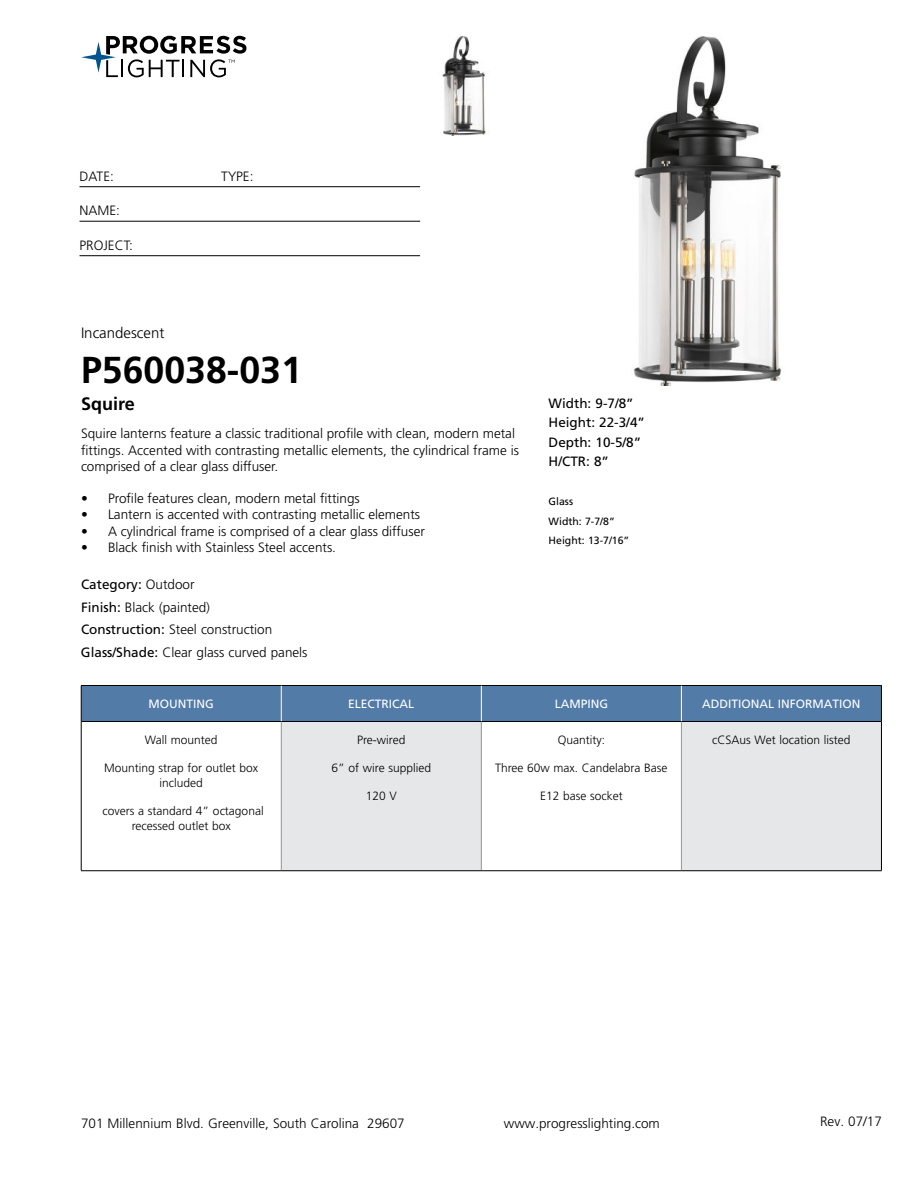
<style>
.page{position:relative;width:918px;height:1188px;background:#fff}
.page>*{position:absolute;margin:0;border:0;box-sizing:border-box;transform-origin:0 0}
.t1{font:700 37.5px "Frutiger LT Std";color:#000}
.t2{font:700 18px "Frutiger LT Std";color:#000}
.t3{font:300 15px "Frutiger LT Std";color:#000}
.t4{font:300 13.5px/22.5px "Frutiger LT Std";color:#000}
.t5{font:13.5px/19.5px "Frutiger LT Std";color:#000}
.t6{font:300 12px/15px "Frutiger LT Std";color:#000;text-align:center}
.t7{font:12px "Frutiger LT Std";color:#fff}
.t8{font:10.5px/19.5px "Frutiger LT Std";color:#000}
.s1{font-weight:400}
</style>
<div class="page">
<svg style="left:81px;top:36px;width:165px;height:41px"></svg>
<hr style="left:80px;top:186px;width:340px;height:1px;background:#000">
<hr style="left:80px;top:221px;width:340px;height:1px;background:#000">
<hr style="left:80px;top:255px;width:340px;height:1px;background:#000">
<div style="left:82px;top:686px;width:799px;height:35px;background:#527ba8"></div>
<div style="left:281px;top:721px;width:200px;height:150px;background:#e6e7e8"></div>
<div style="left:681px;top:721px;width:200px;height:150px;background:#e6e7e8"></div>
<hr style="left:281px;top:722px;width:1px;height:148px;background:#939598">
<hr style="left:481px;top:722px;width:1px;height:148px;background:#939598">
<hr style="left:681px;top:722px;width:1px;height:148px;background:#939598">
<hr style="left:81px;top:721px;width:200px;height:1px;background:#000">
<hr style="left:281px;top:721px;width:200px;height:1px;background:#000">
<hr style="left:481px;top:721px;width:200px;height:1px;background:#000">
<hr style="left:681px;top:721px;width:200px;height:1px;background:#000">
<hr style="left:81px;top:870px;width:200px;height:1px;background:#000">
<hr style="left:281px;top:870px;width:200px;height:1px;background:#000">
<hr style="left:481px;top:870px;width:200px;height:1px;background:#000">
<hr style="left:681px;top:870px;width:201px;height:1px;background:#000">
<hr style="left:81px;top:685px;width:200px;height:1px;background:#000">
<hr style="left:81px;top:686px;width:1px;height:35px;background:#000">
<hr style="left:281px;top:685px;width:200px;height:1px;background:#000">
<hr style="left:481px;top:685px;width:200px;height:1px;background:#000">
<hr style="left:681px;top:685px;width:201px;height:1px;background:#000">
<hr style="left:881px;top:686px;width:1px;height:35px;background:#000">
<hr style="left:81px;top:721px;width:1px;height:149px;background:#000">
<hr style="left:881px;top:721px;width:1px;height:149px;background:#000">
<hr style="left:281px;top:686px;width:1px;height:35px;background:#fff">
<hr style="left:681px;top:686px;width:1px;height:35px;background:#fff">
<hr style="left:481px;top:686px;width:1px;height:35px;background:#fff">
<img style="left:633px;top:36px;width:149px;height:349px">
<img style="left:442px;top:36px;width:44px;height:99px">
<p class="t4" style="left:80px;top:166px;width:36px">DATE:</p>
<p class="t4" style="left:221px;top:166px;width:34px">TYPE:</p>
<p class="t4" style="left:80px;top:201px;width:42px">NAME:</p>
<p class="t4" style="left:80px;top:235px;width:55px">PROJECT:</p>
<p class="t3" style="left:81px;top:327px;width:85px">Incandescent</p>
<h1 class="t1" style="left:81px;top:356px;width:222px">P560038-031</h1>
<h2 class="t2" style="left:81px;top:397px;width:55px">Squire</h2>
<p class="t4" style="left:81px;top:427px;width:439px;line-height:16.2px">Squire lanterns feature a classic traditional profile with clean, modern metal fittings. Accented with contrasting metallic elements, the cylindrical frame is comprised of a clear glass diffuser.</p>
<p class="t4" style="left:81px;top:488px;width:280px">• Profile features clean, modern metal fittings</p>
<p class="t4" style="left:81px;top:504px;width:341px">• Lantern is accented with contrasting metallic elements</p>
<p class="t4" style="left:81px;top:521px;width:345px">• A cylindrical frame is comprised of a clear glass diffuser</p>
<p class="t4" style="left:81px;top:537px;width:257px">• Black finish with Stainless Steel accents.</p>
<p class="t4" style="left:81px;top:574px;width:228px"><span class="s1">Category:</span> Outdoor<br><span class="s1">Finish:</span> Black (painted)<br><span class="s1">Construction:</span> Steel construction<br><span class="s1">Glass/Shade:</span> Clear glass curved panels</p>
<p class="t7" style="left:149px;top:699px;width:67px">MOUNTING</p>
<p class="t7" style="left:348px;top:699px;width:68px">ELECTRICAL</p>
<p class="t7" style="left:555px;top:699px;width:55px">LAMPING</p>
<p class="t7" style="left:702px;top:699px;width:160px">ADDITIONAL INFORMATION</p>
<p class="t6" style="left:145px;top:733px;width:74px">Wall mounted</p>
<p class="t6" style="left:104px;top:761px;width:156px">Mounting strap for outlet box included</p>
<p class="t6" style="left:103px;top:804px;width:163px">covers a standard 4” octagonal recessed outlet box</p>
<p class="t5" style="left:549px;top:394px;width:98px">Width: 9-7/8”<br>Height: 22-3/4”<br>Depth: 10-5/8”<br>H/CTR: 8”</p>
<p class="t8" style="left:549px;top:493px;width:82px">Glass<br>Width: 7-7/8”<br>Height: 13-7/16”</p>
<p class="t6" style="left:357px;top:733px;width:50px">Pre-wired</p>
<p class="t6" style="left:332px;top:761px;width:101px">6” of wire supplied</p>
<p class="t6" style="left:366px;top:789px;width:33px">120 V</p>
<p class="t6" style="left:712px;top:733px;width:140px">cCSAus Wet location listed</p>
<p class="t6" style="left:558px;top:733px;width:49px">Quantity:</p>
<p class="t6" style="left:495px;top:761px;width:174px">Three 60w max. Candelabra Base</p>
<p class="t6" style="left:540px;top:789px;width:84px">E12 base socket</p>
<p class="t4" style="left:81px;top:1113px;width:325px">701 Millennium Blvd. Greenville, South Carolina 29607</p>
<p class="t4" style="left:504px;top:1113px;width:158px">www.progresslighting.com</p>
<p class="t4" style="left:820px;top:1111px;width:63px">Rev. 07/17</p>
</div>
